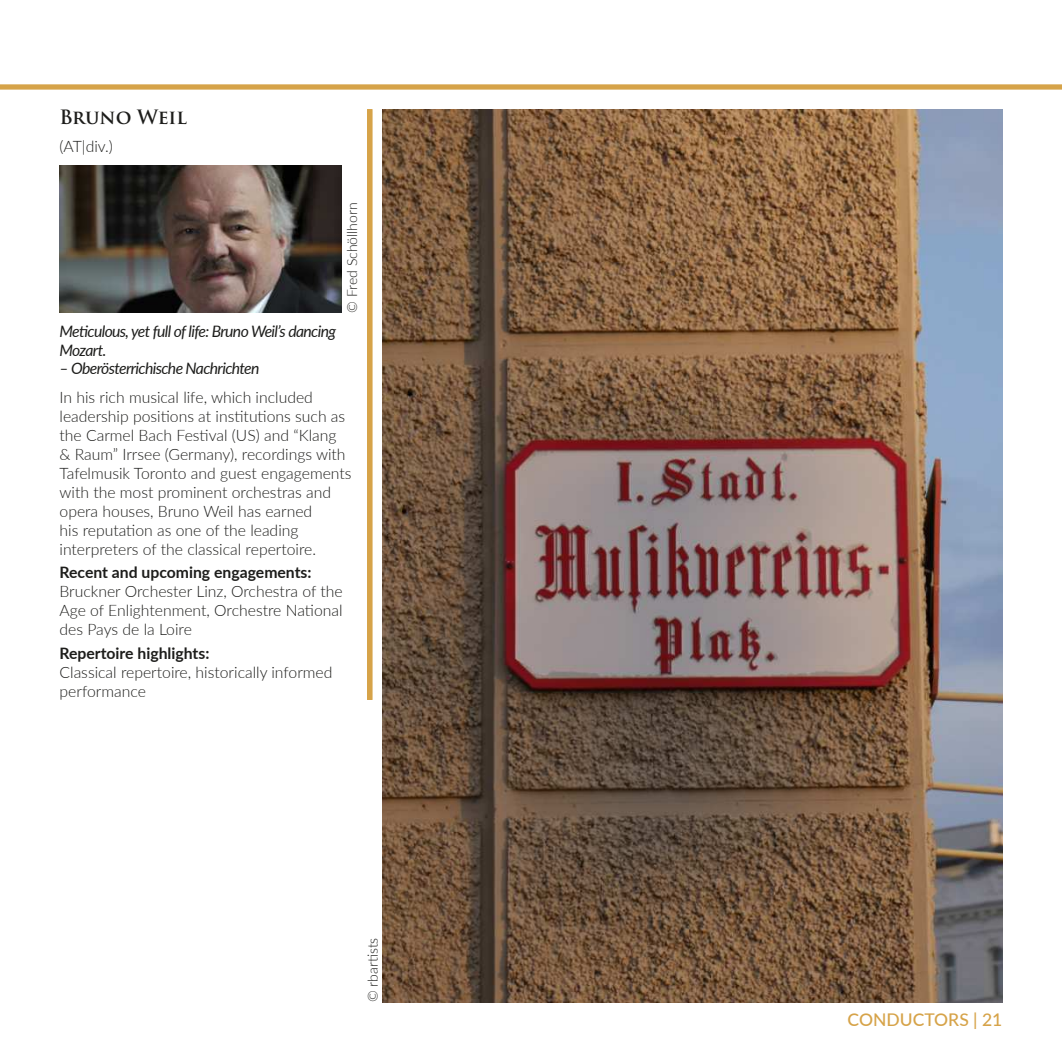
<style>
.page{position:relative;width:1062px;height:1062px;background:#fff}
.page>*{position:absolute;margin:0;border:0;box-sizing:border-box;transform-origin:0 0}
.t1{font:600 19.25px "Trajan Pro 3";letter-spacing:-.01em;color:#1d1d1b}
.t2{font:500 17.5px "Lato";color:#d6a349}
.t3{font:300 15.75px/18.9px "Lato";color:#1d1d1b}
.t4{font:italic 15.75px/18.9px "Lato";letter-spacing:-.04em;color:#1d1d1b}
.t5{font:700 15.75px "Lato";color:#1d1d1b}
.t6{font:300 14px "Lato";color:#1d1d1b}
</style>
<div class="page">
<img style="left:60px;top:165px;width:281px;height:148px">
<div style="left:367px;top:109px;width:5px;height:591px;background:#d6a349"></div>
<div style="left:0;top:84px;width:1062px;height:6px;background:#d6a349"></div>
<img style="left:382px;top:109px;width:620px;height:893px">
<p class="t1" style="left:60px;top:105px;width:129px">Bruno Weil</p>
<p class="t3" style="left:60px;top:137px;width:55px">(AT|div.)</p>
<p class="t6" style="left:342px;top:313px;width:112px;rotate:-90deg">© Fred Schöllhorn</p>
<p class="t4" style="left:60px;top:321px;width:278px">Me琀椀culous, yet full of life: Bruno Weil’s dancing<br>Mozart.</p>
<p class="t4" style="left:60px;top:358px;width:201px">– Oberösterrichische Nachrichten</p>
<p class="t3" style="left:60px;top:387px;width:293px">In his rich musical life, which included leadership posi琀椀ons at ins琀椀tu琀椀ons such as the Carmel Bach Fes琀椀val (US) and “Klang<br>&amp; Raum” Irrsee (Germany), recordings with Tafelmusik Toronto and guest engagements with the most prominent orchestras and opera houses, Bruno Weil has earned<br>his reputa琀椀on as one of the leading interpreters of the classical repertoire.</p>
<p class="t5" style="left:60px;top:561px;width:253px">Recent and upcoming engagements:</p>
<p class="t3" style="left:60px;top:581px;width:284px;text-align:justify">Bruckner Orchester Linz, Orchestra of the Age of Enlightenment, Orchestre Na琀椀onal des Pays de la Loire</p>
<p class="t5" style="left:60px;top:641px;width:151px">Repertoire highlights:</p>
<p class="t3" style="left:60px;top:662px;width:274px">Classical repertoire, historically informed performance</p>
<p class="t6" style="left:363px;top:1002px;width:66px;rotate:-90deg">© rbar琀椀sts</p>
<p class="t2" style="left:847px;top:1007px;width:156px">CONDUCTORS | 21</p>
</div>
